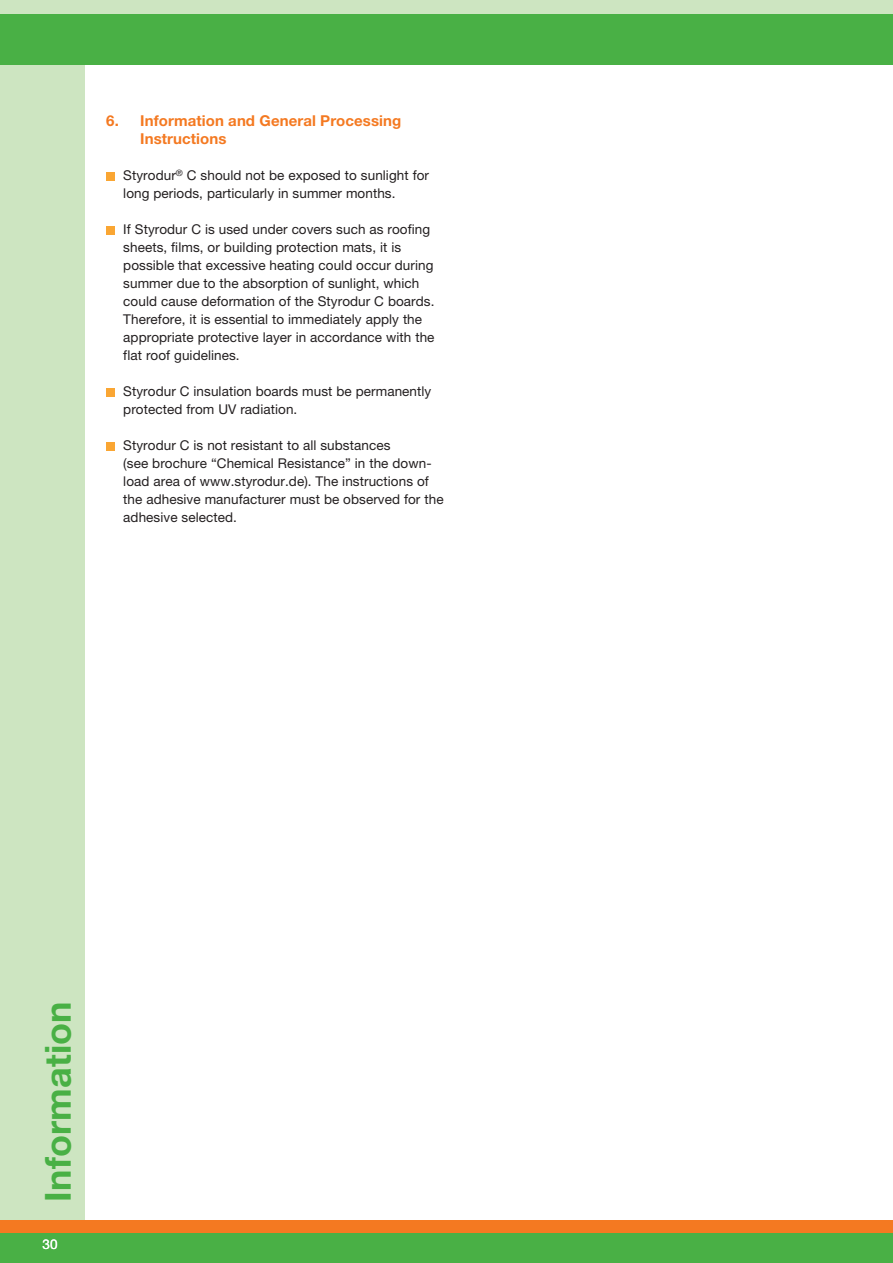
<style>
.page{position:relative;width:893px;height:1263px;background:#fff}
.page>*{position:absolute;margin:0;border:0;box-sizing:border-box;transform-origin:0 0}
.t1{font:700 36px "Helvetica Neue";letter-spacing:.005em;color:#49b045}
.t2{font:700 15px/18px "Helvetica Neue";letter-spacing:.005em;color:#f47921}
.t3{font:13.5px/18px "Helvetica Neue";letter-spacing:.005em;color:#231f20}
.t4{font:13.5px "Helvetica Neue";color:#fff}
</style>
<div class="page">
<div style="left:0;top:0;width:85px;height:1263px;background:#cde5c1"></div>
<div style="left:0;top:1221px;width:893px;height:42px;background:#f47921"></div>
<div style="left:0;top:1233px;width:893px;height:30px;background:#49b045"></div>
<div style="left:0;top:0;width:893px;height:64px;background:#49b045"></div>
<div style="left:0;top:0;width:893px;height:13px;background:#cde5c1"></div>
<div style="left:106px;top:172px;width:8px;height:8px;background:#faa633"></div>
<div style="left:106px;top:226px;width:8px;height:8px;background:#faa633"></div>
<div style="left:106px;top:388px;width:8px;height:8px;background:#faa633"></div>
<div style="left:106px;top:442px;width:8px;height:8px;background:#faa633"></div>
<p class="t2" style="left:140px;top:111px;width:262px;text-indent:-34px">6. Information and General Processing<br>Instructions</p>
<p class="t3" style="left:123px;top:166px;width:307px">Styrodur<sup>®</sup> C should not be exposed to sunlight for long periods, particularly in summer months.</p>
<p class="t3" style="left:123px;top:220px;width:313px">If Styrodur C is used under covers such as roofing sheets, films, or building protection mats, it is possible that excessive heating could occur during summer due to the absorption of sunlight, which could cause deformation of the Styrodur C boards.<br>Therefore, it is essential to immediately apply the appropriate protective layer in accordance with the flat roof guidelines.</p>
<p class="t3" style="left:123px;top:382px;width:310px">Styrodur C insulation boards must be permanently protected from UV radiation.</p>
<p class="t3" style="left:123px;top:436px;width:322px">Styrodur C is not resistant to all substances<br>(see brochure “Chemical Resistance” in the down&shy;load area of www.styrodur.de). The instructions of the adhesive manufacturer must be observed for the adhesive selected.</p>
<h1 class="t1" style="left:36px;top:1202px;width:202px;rotate:-90deg">Information</h1>
<p class="t4" style="left:43px;top:1236px;width:17px">30</p>
</div>
